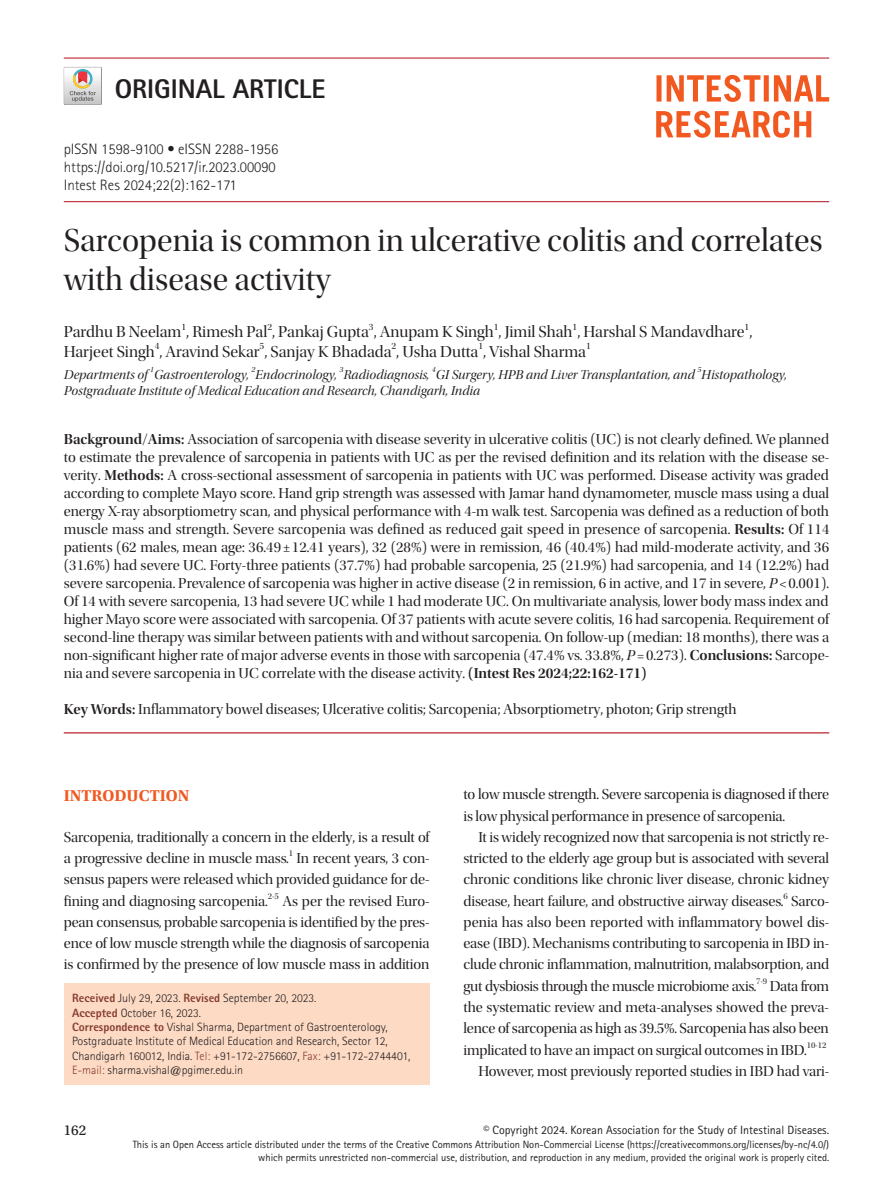
<style>
.page{position:relative;width:893px;height:1191px;background:#fff}
.page>*{position:absolute;margin:0;border:0;box-sizing:border-box;transform-origin:0 0}
.t1{font:33px/39.6px "Utopia Std Disp";color:#231f20}
.t2{font:800 27px "Rotis Sans Serif Std";color:#231f20}
.t3{font:16.5px "Utopia Std Disp";color:#231f20}
.t4{font:700 16.5px "Utopia Std";color:#f15921}
.t5{font:15px/21.3px "Utopia Std Disp";letter-spacing:-.01em;color:#231f20;text-align:justify}
.t6{font:300 15px/18px "Rotis Sans Serif Std";color:#231f20}
.t7{font:15px "Utopia Std Capt";color:#231f20}
.t8{font:13.5px "Utopia Std Disp It";color:#231f20}
.t9{font:300 12px/14.4px "Rotis Sans Serif Std";color:#231f20}
.t10{font:12px "Rotis Sans Serif Std";color:#231f20}
.t11{font:10.5px/12.6px "Rotis Sans Serif Std";letter-spacing:-.005em;color:#231f20;text-align:right}
.t12{font:9.6px "Utopia Std Disp";color:#231f20}
.t13{font:8.7px "Utopia Std Disp";color:#231f20}
.t14{font:7.8px "Utopia Std Disp It";color:#231f20}
.s1{font-family:"Utopia Std Semibold Disp"}
.s2{font-family:"Utopia Std Disp It"}
.s3{font-weight:800;color:#843c2f}
.s4{color:#843c2f}
</style>
<div class="page">
<hr style="left:64px;top:58px;width:765px;height:1px;background:#b50e16">
<svg style="left:656px;top:111px;width:155px;height:27px"></svg>
<svg style="left:656px;top:75px;width:173px;height:27px"></svg>
<div style="left:64px;top:983px;width:365px;height:101px;background:#fddac4"></div>
<hr style="left:64px;top:732px;width:765px;height:1px;background:#b50e16">
<hr style="left:64px;top:201px;width:765px;height:1px;background:#b50e16">
<svg style="left:64px;top:67px;width:38px;height:38px"></svg>
<h2 class="t2" style="left:115px;top:72px;width:212px">ORIGINAL ARTICLE</h2>
<p class="t6" style="left:64px;top:140px;width:216px">pISSN 1598-9100 • eISSN 2288-1956 https://doi.org/10.5217/ir.2023.00090<br>Intest Res 2024;22(2):162-171</p>
<h1 class="t1" style="left:64px;top:221px;width:760px">Sarcopenia is common in ulcerative colitis and correlates with disease activity</h1>
<p class="t3" style="left:64px;top:323px;width:690px">Pardhu B Neelam , Rimesh Pal , Pankaj Gupta , Anupam K Singh , Jimil Shah , Harshal S Mandavdhare ,</p>
<p class="t12" style="left:181px;top:321px;width:6px">1</p>
<p class="t12" style="left:267px;top:321px;width:6px">2</p>
<p class="t12" style="left:369px;top:321px;width:6px">3</p>
<p class="t12" style="left:494px;top:321px;width:6px">1</p>
<p class="t12" style="left:573px;top:321px;width:6px">1</p>
<p class="t12" style="left:745px;top:321px;width:6px">1</p>
<p class="t3" style="left:64px;top:343px;width:524px">Harjeet Singh , Aravind Sekar , Sanjay K Bhadada , Usha Dutta , Vishal Sharma</p>
<p class="t12" style="left:155px;top:341px;width:6px">4</p>
<p class="t12" style="left:260px;top:341px;width:6px">5</p>
<p class="t12" style="left:391px;top:341px;width:6px">2</p>
<p class="t12" style="left:478px;top:341px;width:6px">1</p>
<p class="t12" style="left:586px;top:341px;width:6px">1</p>
<p class="t8" style="left:64px;top:367px;width:85px">Departments of</p>
<p class="t14" style="left:150px;top:366px;width:5px">1</p>
<p class="t8" style="left:154px;top:367px;width:96px">Gastroenterology,</p>
<p class="t14" style="left:251px;top:366px;width:5px">2</p>
<p class="t8" style="left:255px;top:367px;width:83px">Endocrinology,</p>
<p class="t14" style="left:340px;top:366px;width:5px">3</p>
<p class="t8" style="left:343px;top:367px;width:87px">Radiodiagnosis,</p>
<p class="t14" style="left:432px;top:366px;width:5px">4</p>
<p class="t8" style="left:436px;top:367px;width:261px">GI Surgery, HPB and Liver Transplantation, and</p>
<p class="t14" style="left:697px;top:366px;width:5px">5</p>
<p class="t8" style="left:701px;top:367px;width:87px">Histopathology,</p>
<p class="t8" style="left:64px;top:383px;width:418px">Postgraduate Institute of Medical Education and Research, Chandigarh, India</p>
<p class="t5" style="left:64px;top:430px;width:767px;line-height:18px"><span class="s1">Background/Aims:</span> Association of sarcopenia with disease severity in ulcerative colitis (UC) is not clearly defined. We planned to estimate the prevalence of sarcopenia in patients with UC as per the revised definition and its relation with the disease se&shy;verity. <span class="s1">Methods:</span> A cross-sectional assessment of sarcopenia in patients with UC was performed. Disease activity was graded according to complete Mayo score. Hand grip strength was assessed with Jamar hand dynamometer, muscle mass using a dual energy X-ray absorptiometry scan, and physical performance with 4-m walk test. Sarcopenia was defined as a reduction of both muscle mass and strength. Severe sarcopenia was defined as reduced gait speed in presence of sarcopenia. <span class="s1">Results:</span> Of 114 patients (62 males, mean age: 36.49 ± 12.41 years), 32 (28%) were in remission, 46 (40.4%) had mild-moderate activity, and 36 (31.6%) had severe UC. Forty-three patients (37.7%) had probable sarcopenia, 25 (21.9%) had sarcopenia, and 14 (12.2%) had severe sarcopenia. Prevalence of sarcopenia was higher in active disease (2 in remission, 6 in active, and 17 in severe, <span class="s2">P</span>&lt; 0.001).<br>Of 14 with severe sarcopenia, 13 had severe UC while 1 had moderate UC. On multivariate analysis, lower body mass index and higher Mayo score were associated with sarcopenia. Of 37 patients with acute severe colitis, 16 had sarcopenia. Requirement of second-line therapy was similar between patients with and without sarcopenia. On follow-up (median: 18 months), there was a non-significant higher rate of major adverse events in those with sarcopenia (47.4% vs. 33.8%, <span class="s2">P</span>= 0.273). <span class="s1">Conclusions:</span> Sarcope&shy;nia and severe sarcopenia in UC correlate with the disease activity. <span class="s1">(Intest Res 2024;22:162-171)</span></p>
<p class="t5" style="left:64px;top:698px;width:674px"><span class="s1">Key Words:</span> Inflammatory bowel diseases; Ulcerative colitis; Sarcopenia; Absorptiometry, photon; Grip strength</p>
<p class="t4" style="left:64px;top:785px;width:127px">INTRODUCTION</p>
<p class="t5" style="left:64px;top:826px;width:367px">Sarcopenia, traditionally a concern in the elderly, is a result of a progressive decline in muscle mass.</p>
<p class="t13" style="left:289px;top:848px;width:6px">1</p>
<p class="t5" style="left:64px;top:848px;width:367px;text-indent:233px">In recent years, 3 con&shy;sensus papers were released which provided guidance for de&shy;fining and diagnosing sarcopenia.</p>
<p class="t13" style="left:268px;top:891px;width:13px">2-5</p>
<p class="t5" style="left:64px;top:890px;width:367px;text-indent:219px">As per the revised Euro&shy;pean consensus, probable sarcopenia is identified by the pres&shy;ence of low muscle strength while the diagnosis of sarcopenia is confirmed by the presence of low muscle mass in addition</p>
<p class="t9" style="left:72px;top:991px;width:340px"><span class="s3">Received</span> July 29, 2023. <span class="s3">Revised</span> September 20, 2023.<br><span class="s3">Accepted</span> October 16, 2023.<br><span class="s3">Correspondence to</span> Vishal Sharma, Department of Gastroenterology, Postgraduate Institute of Medical Education and Research, Sector 12, Chandigarh 160012, India. <span class="s4">Tel:</span> +91-172-2756607, <span class="s4">Fax:</span> +91-172-2744401, <span class="s4">E-mail:</span> sharma.vishal@pgimer.edu.in</p>
<p class="t5" style="left:463px;top:784px;width:367px">to low muscle strength. Severe sarcopenia is diagnosed if there is low physical performance in presence of sarcopenia.</p>
<p class="t5" style="left:463px;top:826px;width:367px;text-indent:15px">It is widely recognized now that sarcopenia is not strictly re&shy;stricted to the elderly age group but is associated with several chronic conditions like chronic liver disease, chronic kidney disease, heart failure, and obstructive airway diseases.</p>
<p class="t13" style="left:783px;top:891px;width:6px">6</p>
<p class="t5" style="left:463px;top:890px;width:367px;text-indent:328px">Sarco&shy;penia has also been reported with inflammatory bowel dis&shy;ease (IBD). Mechanisms contributing to sarcopenia in IBD in&shy;clude chronic inflammation, malnutrition, malabsorption, and gut dysbiosis through the muscle microbiome axis.</p>
<p class="t13" style="left:756px;top:976px;width:12px">7-9</p>
<p class="t5" style="left:463px;top:975px;width:367px;text-indent:306px">Data from the systematic review and meta-analyses showed the preva&shy;lence of sarcopenia as high as 39.5%. Sarcopenia has also been implicated to have an impact on surgical outcomes in IBD.</p>
<p class="t13" style="left:807px;top:1040px;width:21px">10-12</p>
<p class="t5" style="left:478px;top:1060px;width:352px">However, most previously reported studies in IBD had vari-</p>
<p class="t7" style="left:64px;top:1122px;width:24px">162</p>
<p class="t10" style="left:483px;top:1122px;width:347px">© Copyright 2024. Korean Association for the Study of Intestinal Diseases.</p>
<p class="t11" style="left:133px;top:1138px;width:698px">This is an Open Access article distributed under the terms of the Creative Commons Attribution Non-Commercial License (https://creativecommons.org/licenses/by-nc/4.0/) which permits unrestricted non-commercial use, distribution, and reproduction in any medium, provided the original work is properly cited.</p>
</div>
